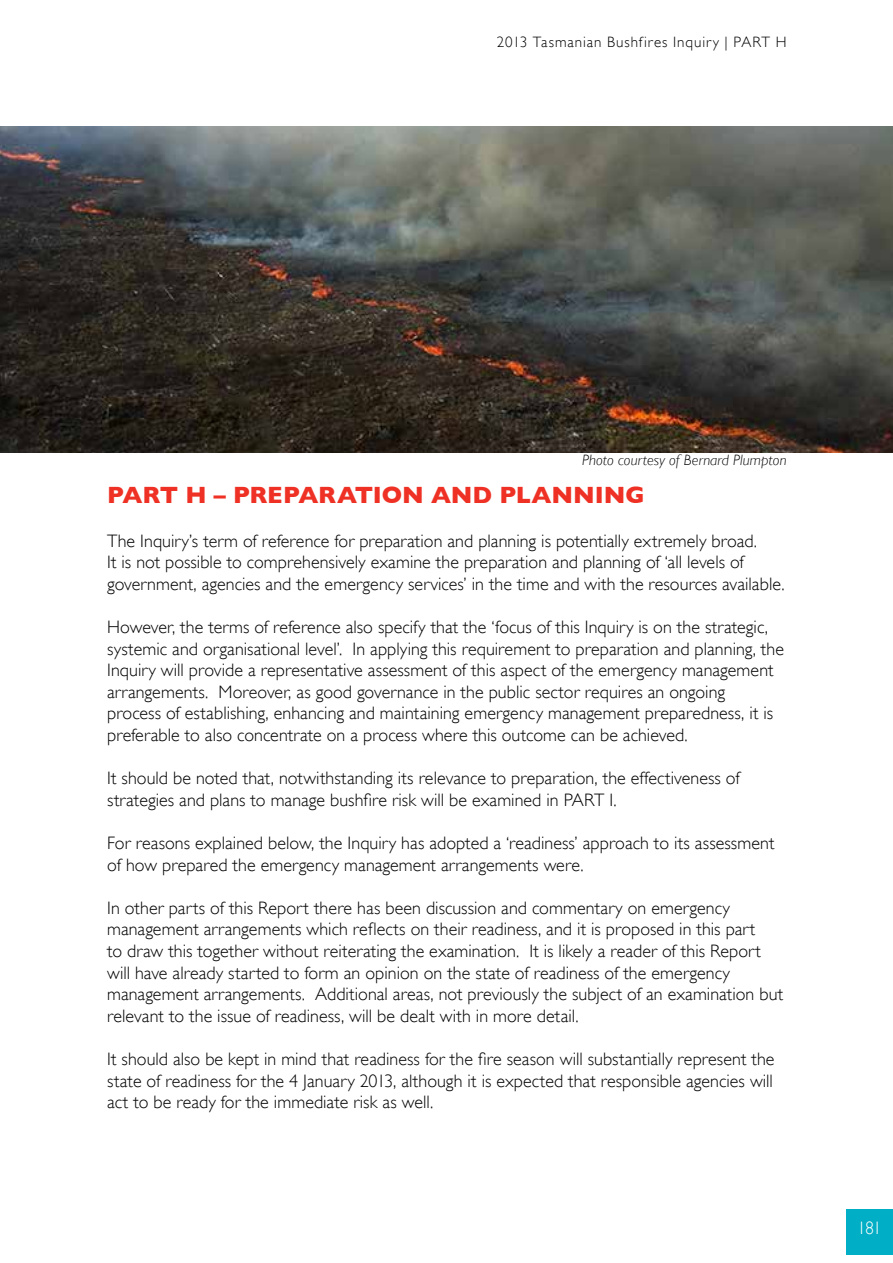
<style>
.page{position:relative;width:893px;height:1263px;background:#fff}
.page>*{position:absolute;margin:0;border:0;box-sizing:border-box;transform-origin:0 0}
.t1{font:700 24px "Gill Sans";letter-spacing:-.005em;color:#ee3124}
.t2{font:300 18px/21.6px "Gill Sans";letter-spacing:.005em;color:#000}
.t3{font:300 18px "Gill Sans";color:#fff}
.t4{font:300 15px "Gill Sans";letter-spacing:.06em;color:#010101}
.t5{font:italic 300 15px "Gill Sans";letter-spacing:.005em;color:#000}
</style>
<div class="page">
<div style="left:846px;top:1209px;width:47px;height:45px;background:#00aec5"></div>
<img style="left:0;top:126px;width:893px;height:327px">
<p class="t4" style="left:497px;top:34px;width:291px">2013 Tasmanian Bushfires Inquiry | PART H</p>
<p class="t5" style="left:582px;top:451px;width:206px">Photo courtesy of Bernard Plumpton</p>
<h1 class="t1" style="left:107px;top:481px;width:539px">PART H – PREPARATION AND PLANNING</h1>
<p class="t2" style="left:107px;top:530px;width:679px">The Inquiry’s term of reference for preparation and planning is potentially extremely broad.<br>It is not possible to comprehensively examine the preparation and planning of ‘all levels of government, agencies and the emergency services’ in the time and with the resources available.</p>
<p class="t2" style="left:107px;top:616px;width:678px">However, the terms of reference also specify that the ‘focus of this Inquiry is on the strategic, systemic and organisational level’. In applying this requirement to preparation and planning, the Inquiry will provide a representative assessment of this aspect of the emergency management arrangements. Moreover, as good governance in the public sector requires an ongoing<br>process of establishing, enhancing and maintaining emergency management preparedness, it is preferable to also concentrate on a process where this outcome can be achieved.</p>
<p class="t2" style="left:107px;top:767px;width:634px">It should be noted that, notwithstanding its relevance to preparation, the effectiveness of strategies and plans to manage bushfire risk will be examined in PART I.</p>
<p class="t2" style="left:107px;top:832px;width:669px">For reasons explained below, the Inquiry has adopted a ‘readiness’ approach to its assessment of how prepared the emergency management arrangements were.</p>
<p class="t2" style="left:107px;top:897px;width:678px">In other parts of this Report there has been discussion and commentary on emergency management arrangements which reflects on their readiness, and it is proposed in this part<br>to draw this together without reiterating the examination. It is likely a reader of this Report will have already started to form an opinion on the state of readiness of the emergency management arrangements. Additional areas, not previously the subject of an examination but relevant to the issue of readiness, will be dealt with in more detail.</p>
<p class="t2" style="left:107px;top:1048px;width:669px;text-align:justify">It should also be kept in mind that readiness for the fire season will substantially represent the state of readiness for the 4 January 2013, although it is expected that responsible agencies will act to be ready for the immediate risk as well.</p>
<p class="t3" style="left:857px;top:1218px;width:26px">181</p>
</div>
